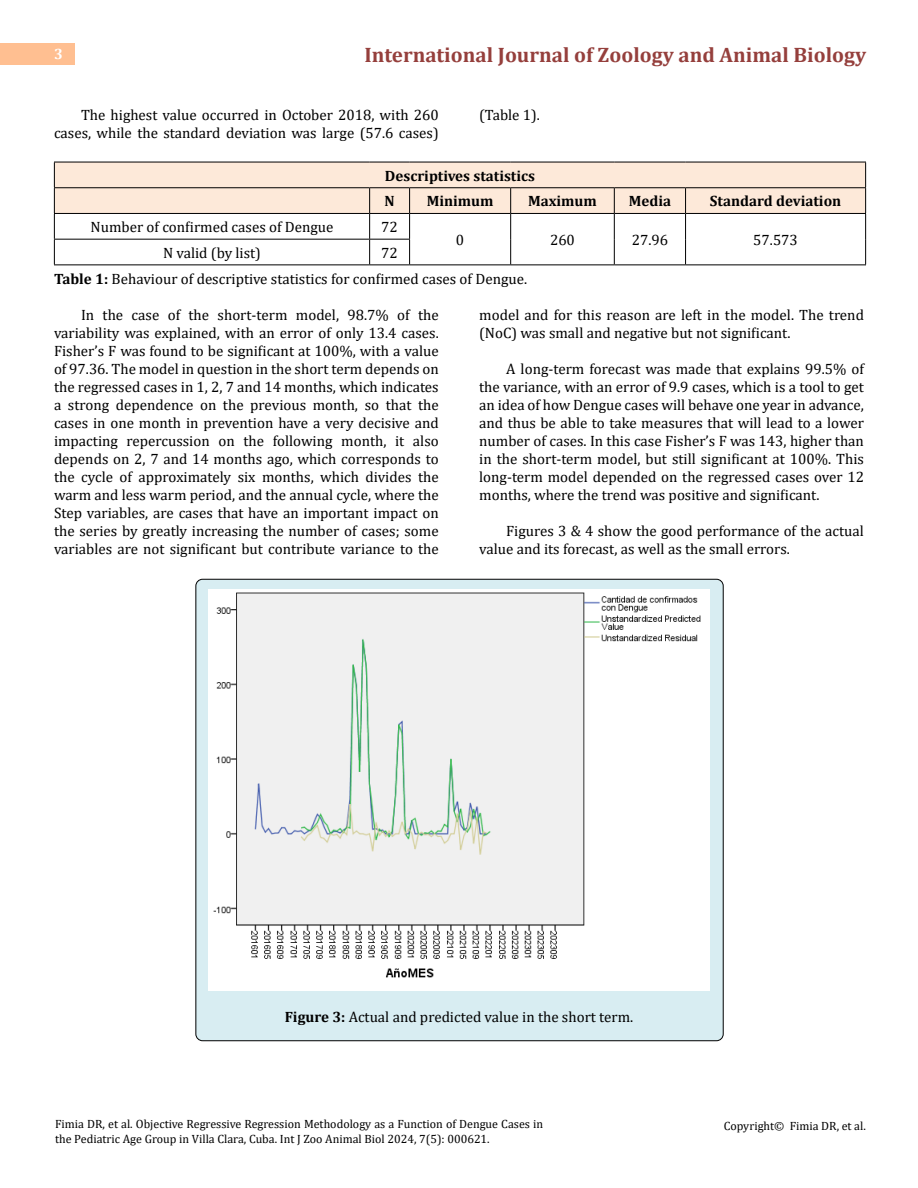
<style>
.page{position:relative;width:918px;height:1188px;background:#fff}
.page>*{position:absolute;margin:0;border:0;box-sizing:border-box;transform-origin:0 0}
.t1{font:700 21px "Cambria";color:#953f3c}
.t2{font:15px/18px "Cambria";color:#000}
.t3{font:700 15px/25.7px "Cambria";color:#000}
.t4{font:700 15px "Cambria";color:#fff}
.t5{font:12px/14.4px "Cambria";color:#000}
.s1{font-weight:700}
</style>
<div class="page">
<div style="left:0;top:43px;width:75px;height:21px;background:#ffbf91"></div>
<div style="left:196px;top:579px;width:527px;height:462px;background:#d8edf2;border-radius:7px"></div>
<hr style="left:410px;top:264px;width:101px;height:1px;background:#000">
<hr style="left:511px;top:264px;width:103px;height:1px;background:#000">
<hr style="left:614px;top:264px;width:72px;height:1px;background:#000">
<hr style="left:686px;top:264px;width:180px;height:1px;background:#000">
<svg style="left:54px;top:162px;width:812px;height:102px"></svg>
<hr style="left:54px;top:264px;width:316px;height:1px;background:#000">
<hr style="left:370px;top:264px;width:40px;height:1px;background:#000">
<img style="left:209px;top:590px;width:500px;height:401px">
<p class="t4" style="left:54px;top:44px;width:10px">3</p>
<h1 class="t1" style="left:364px;top:40px;width:503px">International Journal of Zoology and Animal Biology</h1>
<p class="t2" style="left:54px;top:105px;width:386px;text-align:right">The highest value occurred in October 2018, with 260 cases, while the standard deviation was large (57.6 cases)</p>
<p class="t2" style="left:479px;top:105px;width:62px">(Table 1).</p>
<p class="t3" style="left:385px;top:162px;width:152px">Descriptives statistics<br>N</p>
<p class="t3" style="left:427px;top:188px;width:68px">Minimum</p>
<p class="t3" style="left:528px;top:188px;width:70px">Maximum</p>
<p class="t3" style="left:629px;top:188px;width:44px">Media</p>
<p class="t3" style="left:710px;top:188px;width:133px">Standard deviation</p>
<p class="t2" style="left:91px;top:218px;width:245px">Number of confirmed cases of Dengue</p>
<p class="t2" style="left:381px;top:218px;width:18px">72</p>
<p class="t2" style="left:456px;top:231px;width:10px">0</p>
<p class="t2" style="left:550px;top:231px;width:26px">260</p>
<p class="t2" style="left:632px;top:231px;width:38px">27.96</p>
<p class="t2" style="left:753px;top:231px;width:46px">57.573</p>
<p class="t2" style="left:163px;top:244px;width:100px">N valid (by list)</p>
<p class="t2" style="left:54px;top:240px;width:475px;line-height:26.1px;text-indent:327px">72<br><span class="s1">Table 1:</span> Behaviour of descriptive statistics for confirmed cases of Dengue.</p>
<p class="t2" style="left:54px;top:306px;width:386px;text-align:justify;text-indent:27px">In the case of the short-term model, 98.7% of the variability was explained, with an error of only 13.4 cases.<br>Fisher’s F was found to be significant at 100%, with a value of 97.36. The model in question in the short term depends on the regressed cases in 1, 2, 7 and 14 months, which indicates a strong dependence on the previous month, so that the cases in one month in prevention have a very decisive and impacting repercussion on the following month, it also depends on 2, 7 and 14 months ago, which corresponds to the cycle of approximately six months, which divides the warm and less warm period, and the annual cycle, where the Step variables, are cases that have an important impact on the series by greatly increasing the number of cases; some variables are not significant but contribute variance to the</p>
<p class="t2" style="left:479px;top:306px;width:386px">model and for this reason are left in the model. The trend (NoC) was small and negative but not significant.</p>
<p class="t2" style="left:479px;top:360px;width:386px;text-align:justify;text-indent:27px">A long-term forecast was made that explains 99.5% of the variance, with an error of 9.9 cases, which is a tool to get an idea of how Dengue cases will behave one year in advance, and thus be able to take measures that will lead to a lower number of cases. In this case Fisher’s F was 143, higher than in the short-term model, but still significant at 100%. This long-term model depended on the regressed cases over 12 months, where the trend was positive and significant.</p>
<p class="t2" style="left:479px;top:522px;width:386px;text-indent:27px">Figures 3 &amp; 4 show the good performance of the actual value and its forecast, as well as the small errors.</p>
<p class="t2" style="left:285px;top:1008px;width:350px"><span class="s1">Figure 3:</span> Actual and predicted value in the short term.</p>
<p class="t5" style="left:55px;top:1117px;width:490px">Fimia DR, et al. Objective Regressive Regression Methodology as a Function of Dengue Cases in the Pediatric Age Group in Villa Clara, Cuba. Int J Zoo Animal Biol 2024, 7(5): 000621.</p>
<p class="t5" style="left:724px;top:1118px;width:144px">Copyright© Fimia DR, et al.</p>
</div>
